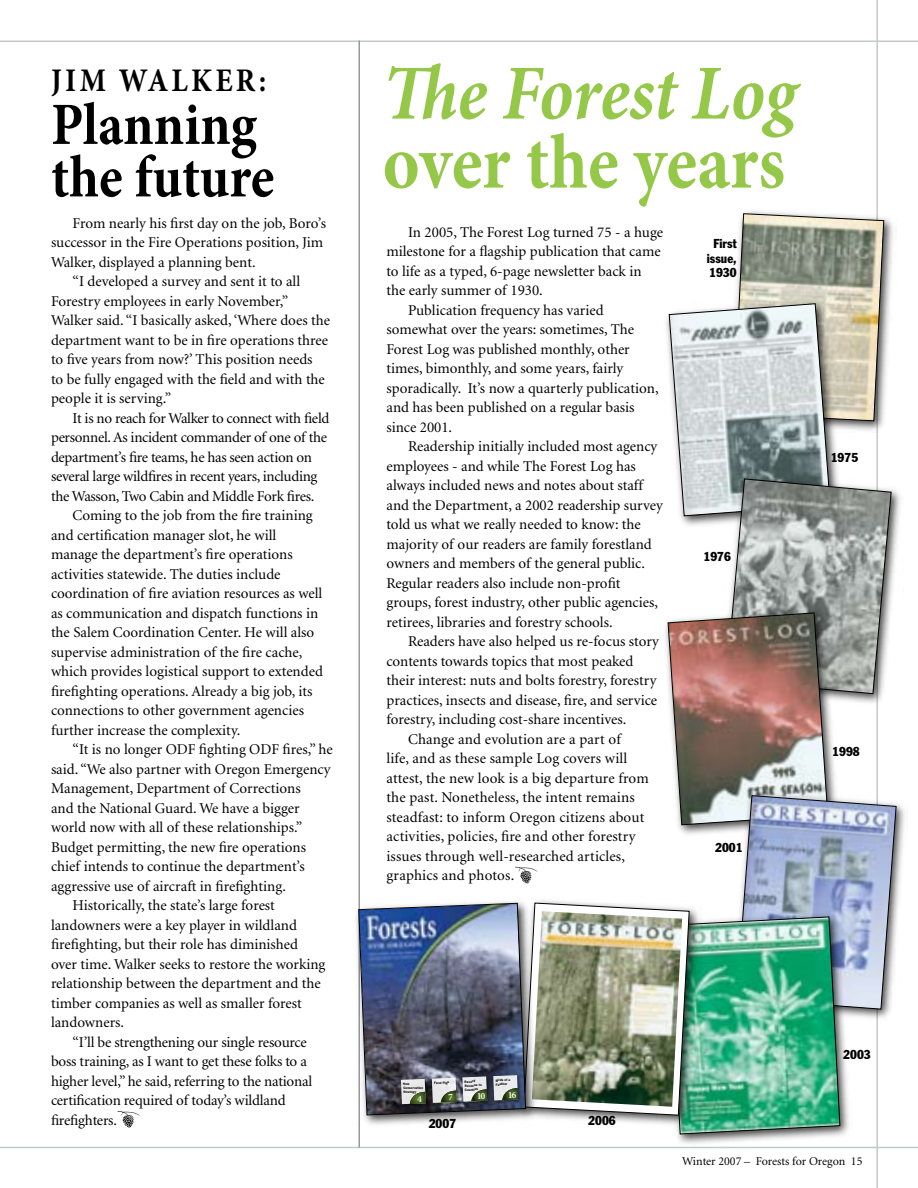
<style>
.page{position:relative;width:918px;height:1188px;background:#fff}
.page>*{position:absolute;margin:0;border:0;box-sizing:border-box;transform-origin:0 0}
.t1{font:italic 700 78px "Minion Pro";letter-spacing:-.005em;color:#95c849;scale:.9 1}
.t2{font:700 78px "Minion Pro";color:#95c849;scale:.9 1}
.t3{font:700 60px/52.5px "Minion Pro";color:#000;scale:.9 1}
.t4{font:700 33px "Minion Pro";letter-spacing:.11em;color:#000;scale:.9 1}
.t5{font:15px "Minion";color:#000}
.t6{font:15px "Minion";letter-spacing:-.02em;color:#000}
.t7{font:condensed 12.75px/14.2px "Franklin Gothic";letter-spacing:.005em;color:#000;text-align:center}
.t8{font:12px "Minion";letter-spacing:-.005em;color:#000}
.t9{font:600 3.3px/4.1px "Franklin Gothic";color:#000}
</style>
<div class="page">
<hr style="left:0;top:40px;width:918px;height:2px;background:#c6c8ca">
<hr style="left:0;top:1147px;width:918px;height:1px;background:#c6c8ca">
<hr style="left:876px;top:0;width:2px;height:1188px;background:#c6c8ca">
<svg style="left:117px;top:1111px;width:23px;height:17px"></svg>
<hr style="left:358px;top:40px;width:2px;height:1108px;background:#fff">
<div style="left:728px;top:208px;width:168px;height:225px;background:#000;opacity:.75"></div>
<div style="left:731px;top:790px;width:177px;height:231px;background:#000;opacity:.75"></div>
<div style="left:663px;top:911px;width:190px;height:235px;background:#000;opacity:.75"></div>
<img style="left:358px;top:213px;width:539px;height:922px">
<h3 class="t4" style="left:51px;top:58px;width:241px">Jim Walker:</h3>
<h2 class="t3" style="left:51px;top:98px;width:250px">Planning the future</h2>
<p class="t5" style="left:73px;top:215px;width:255px">From nearly his first day on the job, Boro’s</p>
<p class="t5" style="left:51px;top:235px;width:274px">successor in the Fire Operations position, Jim</p>
<p class="t5" style="left:51px;top:254px;width:206px">Walker, displayed a planning bent.</p>
<p class="t5" style="left:73px;top:274px;width:229px">“I developed a survey and sent it to all</p>
<p class="t5" style="left:51px;top:293px;width:239px">Forestry employees in early November,”</p>
<p class="t5" style="left:51px;top:313px;width:281px">Walker said. “I basically asked, ‘Where does the</p>
<p class="t5" style="left:51px;top:332px;width:279px">department want to be in fire operations three</p>
<p class="t5" style="left:51px;top:352px;width:263px">to five years from now?’ This position needs</p>
<p class="t5" style="left:51px;top:371px;width:275px">to be fully engaged with the field and with the</p>
<p class="t5" style="left:51px;top:391px;width:122px">people it is serving.”</p>
<p class="t6" style="left:73px;top:410px;width:258px">It is no reach for Walker to connect with field</p>
<p class="t6" style="left:51px;top:430px;width:278px">personnel. As incident commander of one of the</p>
<p class="t6" style="left:51px;top:449px;width:263px">department’s fire teams, he has seen action on</p>
<p class="t6" style="left:51px;top:469px;width:268px">several large wildfires in recent years, including</p>
<p class="t6" style="left:51px;top:488px;width:265px">the Wasson, Two Cabin and Middle Fork fires.</p>
<p class="t5" style="left:73px;top:508px;width:242px">Coming to the job from the fire training</p>
<p class="t5" style="left:51px;top:527px;width:227px">and certification manager slot, he will</p>
<p class="t5" style="left:51px;top:547px;width:243px">manage the department’s fire operations</p>
<p class="t5" style="left:51px;top:566px;width:231px">activities statewide. The duties include</p>
<p class="t5" style="left:51px;top:586px;width:273px">coordination of fire aviation resources as well</p>
<p class="t5" style="left:51px;top:605px;width:269px">as communication and dispatch functions in</p>
<p class="t5" style="left:51px;top:625px;width:265px">the Salem Coordination Center. He will also</p>
<p class="t5" style="left:51px;top:644px;width:253px">supervise administration of the fire cache,</p>
<p class="t5" style="left:51px;top:664px;width:273px">which provides logistical support to extended</p>
<p class="t5" style="left:51px;top:683px;width:263px">firefighting operations. Already a big job, its</p>
<p class="t5" style="left:51px;top:703px;width:255px">connections to other government agencies</p>
<p class="t5" style="left:51px;top:722px;width:191px">further increase the complexity.</p>
<p class="t5" style="left:73px;top:742px;width:262px">“It is no longer ODF fighting ODF fires,” he</p>
<p class="t5" style="left:51px;top:761px;width:281px">said. “We also partner with Oregon Emergency</p>
<p class="t5" style="left:51px;top:781px;width:251px">Management, Department of Corrections</p>
<p class="t5" style="left:51px;top:800px;width:250px">and the National Guard. We have a bigger</p>
<p class="t5" style="left:51px;top:820px;width:253px">world now with all of these relationships.”</p>
<p class="t5" style="left:51px;top:839px;width:257px">Budget permitting, the new fire operations</p>
<p class="t5" style="left:51px;top:859px;width:255px">chief intends to continue the department’s</p>
<p class="t5" style="left:51px;top:878px;width:237px">aggressive use of aircraft in firefighting.</p>
<p class="t5" style="left:73px;top:898px;width:204px">Historically, the state’s large forest</p>
<p class="t5" style="left:51px;top:917px;width:247px">landowners were a key player in wildland</p>
<p class="t5" style="left:51px;top:937px;width:249px">firefighting, but their role has diminished</p>
<p class="t5" style="left:51px;top:956px;width:276px">over time. Walker seeks to restore the working</p>
<p class="t5" style="left:51px;top:976px;width:271px">relationship between the department and the</p>
<p class="t5" style="left:51px;top:995px;width:252px">timber companies as well as smaller forest</p>
<p class="t5" style="left:51px;top:1015px;width:75px">landowners.</p>
<p class="t5" style="left:73px;top:1034px;width:236px">“I’ll be strengthening our single resource</p>
<p class="t5" style="left:51px;top:1054px;width:257px">boss training, as I want to get these folks to a</p>
<p class="t5" style="left:51px;top:1073px;width:263px">higher level,” he said, referring to the national</p>
<p class="t5" style="left:51px;top:1093px;width:236px">certification required of today’s wildland</p>
<p class="t5" style="left:51px;top:1112px;width:67px">firefighters.</p>
<h1 class="t1" style="left:383px;top:38px;width:461px">The Forest Log</h1>
<h1 class="t2" style="left:383px;top:108px;width:449px">over the years</h1>
<p class="t5" style="left:408px;top:225px;width:257px">In 2005, The Forest Log turned 75 - a huge</p>
<p class="t5" style="left:386px;top:244px;width:276px">milestone for a flagship publication that came</p>
<p class="t5" style="left:386px;top:264px;width:257px">to life as a typed, 6-page newsletter back in</p>
<p class="t5" style="left:386px;top:283px;width:158px">the early summer of 1930.</p>
<p class="t5" style="left:408px;top:303px;width:197px">Publication frequency has varied</p>
<p class="t5" style="left:386px;top:322px;width:249px">somewhat over the years: sometimes, The</p>
<p class="t5" style="left:386px;top:342px;width:245px">Forest Log was published monthly, other</p>
<p class="t5" style="left:386px;top:361px;width:238px">times, bimonthly, and some years, fairly</p>
<p class="t5" style="left:386px;top:381px;width:274px">sporadically. It’s now a quarterly publication,</p>
<p class="t5" style="left:386px;top:400px;width:250px">and has been published on a regular basis</p>
<p class="t5" style="left:386px;top:420px;width:67px">since 2001.</p>
<p class="t5" style="left:408px;top:439px;width:251px">Readership initially included most agency</p>
<p class="t5" style="left:386px;top:459px;width:251px">employees - and while The Forest Log has</p>
<p class="t5" style="left:386px;top:478px;width:258px">always included news and notes about staff</p>
<p class="t5" style="left:386px;top:498px;width:278px">and the Department, a 2002 readership survey</p>
<p class="t5" style="left:386px;top:517px;width:256px">told us what we really needed to know: the</p>
<p class="t5" style="left:386px;top:537px;width:267px">majority of our readers are family forestland</p>
<p class="t5" style="left:386px;top:556px;width:260px">owners and members of the general public.</p>
<p class="t5" style="left:386px;top:576px;width:236px">Regular readers also include non-profit</p>
<p class="t5" style="left:386px;top:595px;width:273px">groups, forest industry, other public agencies,</p>
<p class="t5" style="left:386px;top:615px;width:228px">retirees, libraries and forestry schools.</p>
<p class="t5" style="left:408px;top:634px;width:252px">Readers have also helped us re-focus story</p>
<p class="t5" style="left:386px;top:654px;width:249px">contents towards topics that most peaked</p>
<p class="t5" style="left:386px;top:673px;width:272px">their interest: nuts and bolts forestry, forestry</p>
<p class="t5" style="left:386px;top:693px;width:272px">practices, insects and disease, fire, and service</p>
<p class="t5" style="left:386px;top:712px;width:241px">forestry, including cost-share incentives.</p>
<p class="t5" style="left:408px;top:732px;width:214px">Change and evolution are a part of</p>
<p class="t5" style="left:386px;top:751px;width:242px">life, and as these sample Log covers will</p>
<p class="t5" style="left:386px;top:771px;width:264px">attest, the new look is a big departure from</p>
<p class="t5" style="left:386px;top:790px;width:250px">the past. Nonetheless, the intent remains</p>
<p class="t5" style="left:386px;top:810px;width:259px">steadfast: to inform Oregon citizens about</p>
<p class="t5" style="left:386px;top:829px;width:251px">activities, policies, fire and other forestry</p>
<p class="t5" style="left:386px;top:849px;width:240px">issues through well-researched articles,</p>
<p class="t5" style="left:386px;top:868px;width:129px">graphics and photos.</p>
<p class="t7" style="left:707px;top:237px;width:31px">First issue,<br>1930</p>
<p class="t7" style="left:703px;top:549px;width:29px">1976</p>
<p class="t7" style="left:715px;top:841px;width:29px">2001</p>
<p class="t7" style="left:831px;top:450px;width:29px">1975</p>
<p class="t7" style="left:832px;top:744px;width:29px">1998</p>
<p class="t9" style="left:403px;top:1082px;width:21px;rotate:-2deg">New<br>Conservation<br>Strategy</p>
<p class="t9" style="left:434px;top:1081px;width:17px;rotate:-2deg">Feral Pigs</p>
<p class="t9" style="left:465px;top:1080px;width:19px;rotate:-2deg">Record<br>Revenue to<br>Counties</p>
<p class="t9" style="left:496px;top:1078px;width:16px;rotate:-2deg">Birds of a<br>Feather</p>
<p class="t7" style="left:429px;top:1116px;width:29px">2007</p>
<p class="t7" style="left:588px;top:1113px;width:29px">2006</p>
<p class="t7" style="left:843px;top:1048px;width:29px">2003</p>
<p class="t8" style="left:682px;top:1155px;width:181px">Winter 2007 – Forests for Oregon 15</p>
</div>
